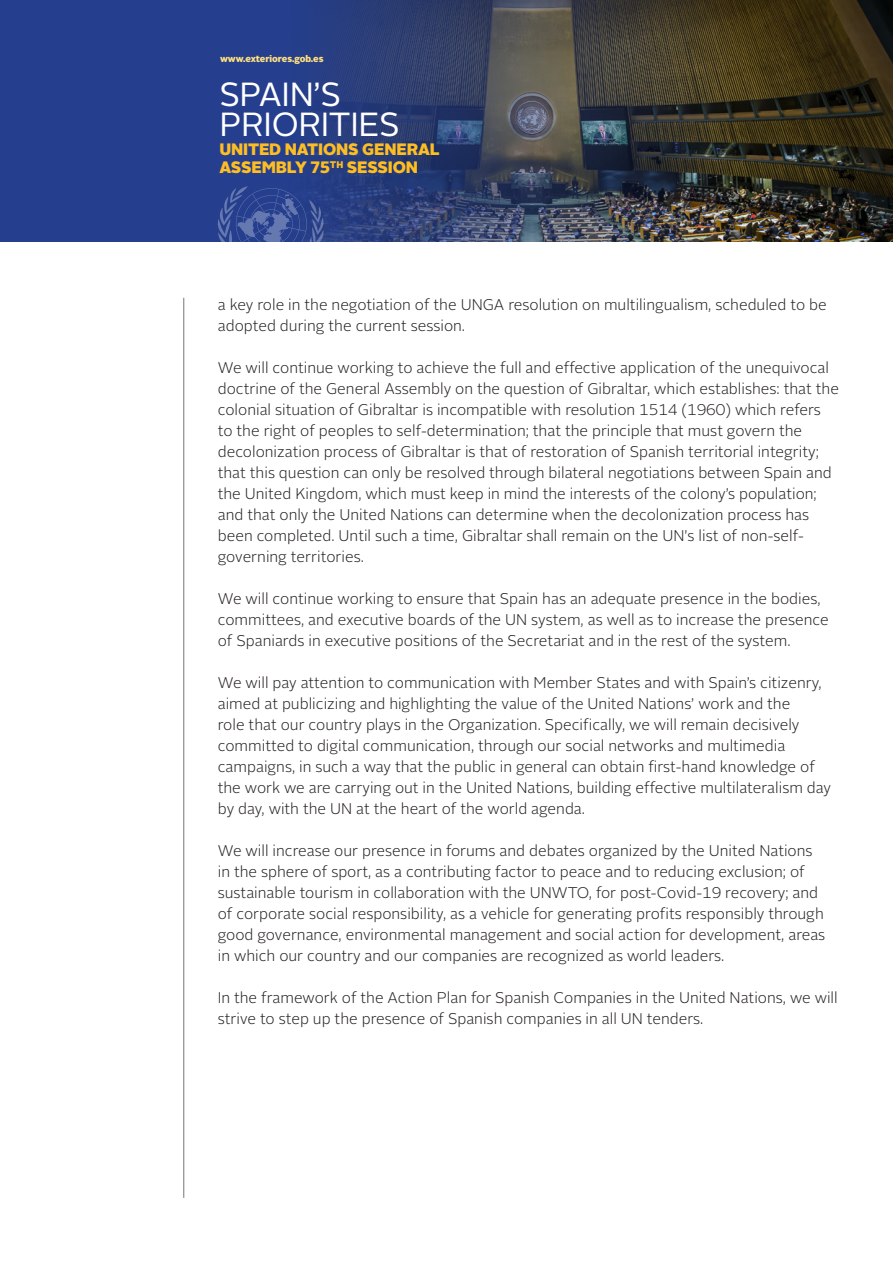
<style>
.page{position:relative;width:893px;height:1263px;background:#fff}
.page>*{position:absolute;margin:0;border:0;box-sizing:border-box;transform-origin:0 0}
.t1{font:33.45px/30.5px "Alright Sans";letter-spacing:-.01em;color:#fff}
.t2{font:900 16.5px/18.6px "Alright Sans";letter-spacing:-.01em;color:#fdbd23}
.parrafo{font:300 15.45px/21px "Alright Sans";color:#231f20}
.t3{font:900 12px "Alright Sans";letter-spacing:-.01em;color:#ffdf7e}
.t4{font:900 9.3px "Alright Sans";letter-spacing:-.01em;color:#ffdf7e}
</style>
<div class="page">
<img style="left:770px;top:0;width:123px;height:242px">
<img style="left:0;top:0;width:770px;height:242px">
<svg style="left:215px;top:185px;width:111px;height:57px;background:#364d95"></svg>
<hr style="left:184px;top:298px;width:1px;height:900px;background:#77776f">
<p class="t4" style="left:220px;top:52px;width:105px">www.exteriores.gob.es</p>
<p class="t3" style="left:188px;top:52px;width:135px">www.exteriores.gob.es</p>
<h1 class="t1" style="left:219px;top:79px;width:182px">SPAIN’S<br>PRIORITIES</h1>
<p class="t2" style="left:219px;top:139px;width:222px">UNITED NATIONS GENERAL<br>ASSEMBLY 75<sup>TH</sup> SESSION</p>
<p class="parrafo" style="left:218px;top:294px;width:610px">a key role in the negotiation of the UNGA resolution on multilingualism, scheduled to be adopted during the current session.</p>
<p class="parrafo" style="left:218px;top:357px;width:623px">We will continue working to achieve the full and effective application of the unequivocal doctrine of the General Assembly on the question of Gibraltar, which establishes: that the colonial situation of Gibraltar is incompatible with resolution 1514 (1960) which refers to the right of peoples to self-determination; that the principle that must govern the decolonization process of Gibraltar is that of restoration of Spanish territorial integrity; that this question can only be resolved through bilateral negotiations between Spain and the United Kingdom, which must keep in mind the interests of the colony’s population; and that only the United Nations can determine when the decolonization process has been completed. Until such a time, Gibraltar shall remain on the UN's list of non-self&shy;governing territories.</p>
<p class="parrafo" style="left:218px;top:588px;width:612px">We will continue working to ensure that Spain has an adequate presence in the bodies, committees, and executive boards of the UN system, as well as to increase the presence of Spaniards in executive positions of the Secretariat and in the rest of the system.</p>
<p class="parrafo" style="left:218px;top:672px;width:615px">We will pay attention to communication with Member States and with Spain’s citizenry, aimed at publicizing and highlighting the value of the United Nations’ work and the<br>role that our country plays in the Organization. Specifically, we will remain decisively committed to digital communication, through our social networks and multimedia campaigns, in such a way that the public in general can obtain first-hand knowledge of the work we are carrying out in the United Nations, building effective multilateralism day by day, with the UN at the heart of the world agenda.</p>
<p class="parrafo" style="left:218px;top:840px;width:609px">We will increase our presence in forums and debates organized by the United Nations in the sphere of sport, as a contributing factor to peace and to reducing exclusion; of sustainable tourism in collaboration with the UNWTO, for post-Covid-19 recovery; and of corporate social responsibility, as a vehicle for generating profits responsibly through good governance, environmental management and social action for development, areas in which our country and our companies are recognized as world leaders.</p>
<p class="parrafo" style="left:218px;top:987px;width:621px">In the framework of the Action Plan for Spanish Companies in the United Nations, we will strive to step up the presence of Spanish companies in all UN tenders.</p>
</div>
